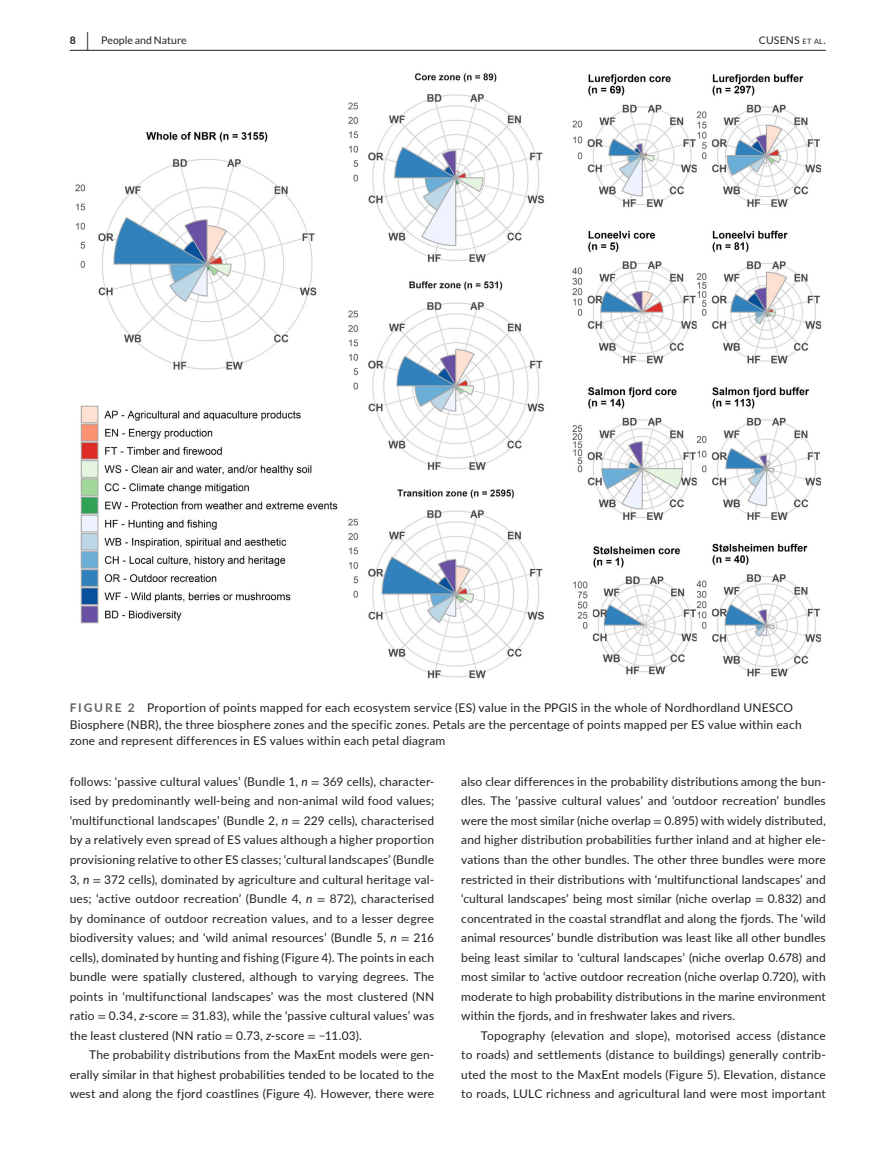
<style>
.page{position:relative;width:893px;height:1174px;background:#fff}
.page>*{position:absolute;margin:0;border:0;box-sizing:border-box;transform-origin:0 0}
.t1{font:12px/19.5px "Lato";letter-spacing:.015em;color:#231f20;text-align:justify}
.t2{font:10.5px "Lato";color:#231f20}
.t3{font:10.5px "Lato";letter-spacing:.015em;color:#231f20}
.t4{font:700 10.5px "Lato";color:#231f20}
.s1{font-size:19.5px}
.s2{font-size:7.35px}
.s3{font-weight:700;color:#636366}
.s4{font-style:italic}
.s5{font-family:"STIX"}
</style>
<div class="page">
<hr style="left:70px;top:50px;width:756px;height:1px;background:#231f20">
<img style="left:75px;top:73px;width:747px;height:606px">
<p class="t4" style="left:70px;top:33px;width:21px">8 <span class="s1">|</span></p>
<p class="t2" style="left:101px;top:35px;width:87px">People and Nature</p>
<p class="t3" style="left:759px;top:33px;width:68px">CUSENS <span class="s2">et al</span>.</p>
<p class="t1" style="left:70px;top:699px;width:733px;line-height:16.5px;text-align:left"><span class="s3">FIGURE 2</span> Proportion of points mapped for each ecosystem service (ES) value in the PPGIS in the whole of Nordhordland UNESCO<br>Biosphere (NBR), the three biosphere zones and the specific zones. Petals are the percentage of points mapped per ES value within each zone and represent differences in ES values within each petal diagram</p>
<p class="t1" style="left:70px;top:771px;width:366px">follows: ‘passive cultural values’ (Bundle 1, <span class="s4">n</span> <span class="s5">=</span> 369 cells), character&shy;ised by predominantly well-being and non-animal wild food values; ‘multifunctional landscapes’ (Bundle 2, <span class="s4">n</span> <span class="s5">=</span> 229 cells), characterised by a relatively even spread of ES values although a higher proportion provisioning relative to other ES classes; ‘cultural landscapes’ (Bundle 3, <span class="s4">n</span> <span class="s5">=</span> 372 cells), dominated by agriculture and cultural heritage val&shy;ues; ‘active outdoor recreation’ (Bundle 4, <span class="s4">n</span> <span class="s5">=</span> 872), characterised by dominance of outdoor recreation values, and to a lesser degree biodiversity values; and ‘wild animal resources’ (Bundle 5, <span class="s4">n</span> <span class="s5">=</span> 216 cells), dominated by hunting and fishing (Figure 4). The points in each bundle were spatially clustered, although to varying degrees. The points in ‘multifunctional landscapes’ was the most clustered (NN ratio <span class="s5">=</span> 0.34, <span class="s4">z</span>-score <span class="s5">=</span> 31.83), while the ‘passive cultural values’ was the least clustered (NN ratio <span class="s5">=</span> 0.73, <span class="s4">z</span>-score <span class="s5">=</span> −11.03).</p>
<p class="t1" style="left:70px;top:1044px;width:366px;text-indent:20px">The probability distributions from the MaxEnt models were gen&shy;erally similar in that highest probabilities tended to be located to the west and along the fjord coastlines (Figure 4). However, there were</p>
<p class="t1" style="left:461px;top:771px;width:366px">also clear differences in the probability distributions among the bun&shy;dles. The ‘passive cultural values’ and ‘outdoor recreation’ bundles were the most similar (niche overlap <span class="s5">=</span> 0.895) with widely distributed, and higher distribution probabilities further inland and at higher ele&shy;vations than the other bundles. The other three bundles were more restricted in their distributions with ‘multifunctional landscapes’ and ‘cultural landscapes’ being most similar (niche overlap <span class="s5">=</span> 0.832) and concentrated in the coastal strandflat and along the fjords. The ‘wild animal resources’ bundle distribution was least like all other bundles being least similar to ‘cultural landscapes’ (niche overlap 0.678) and most similar to ‘active outdoor recreation (niche overlap 0.720), with moderate to high probability distributions in the marine environment within the fjords, and in freshwater lakes and rivers.</p>
<p class="t1" style="left:461px;top:1025px;width:366px;text-indent:20px">Topography (elevation and slope), motorised access (distance to roads) and settlements (distance to buildings) generally contrib&shy;uted the most to the MaxEnt models (Figure 5). Elevation, distance to roads, LULC richness and agricultural land were most important</p>
</div>
